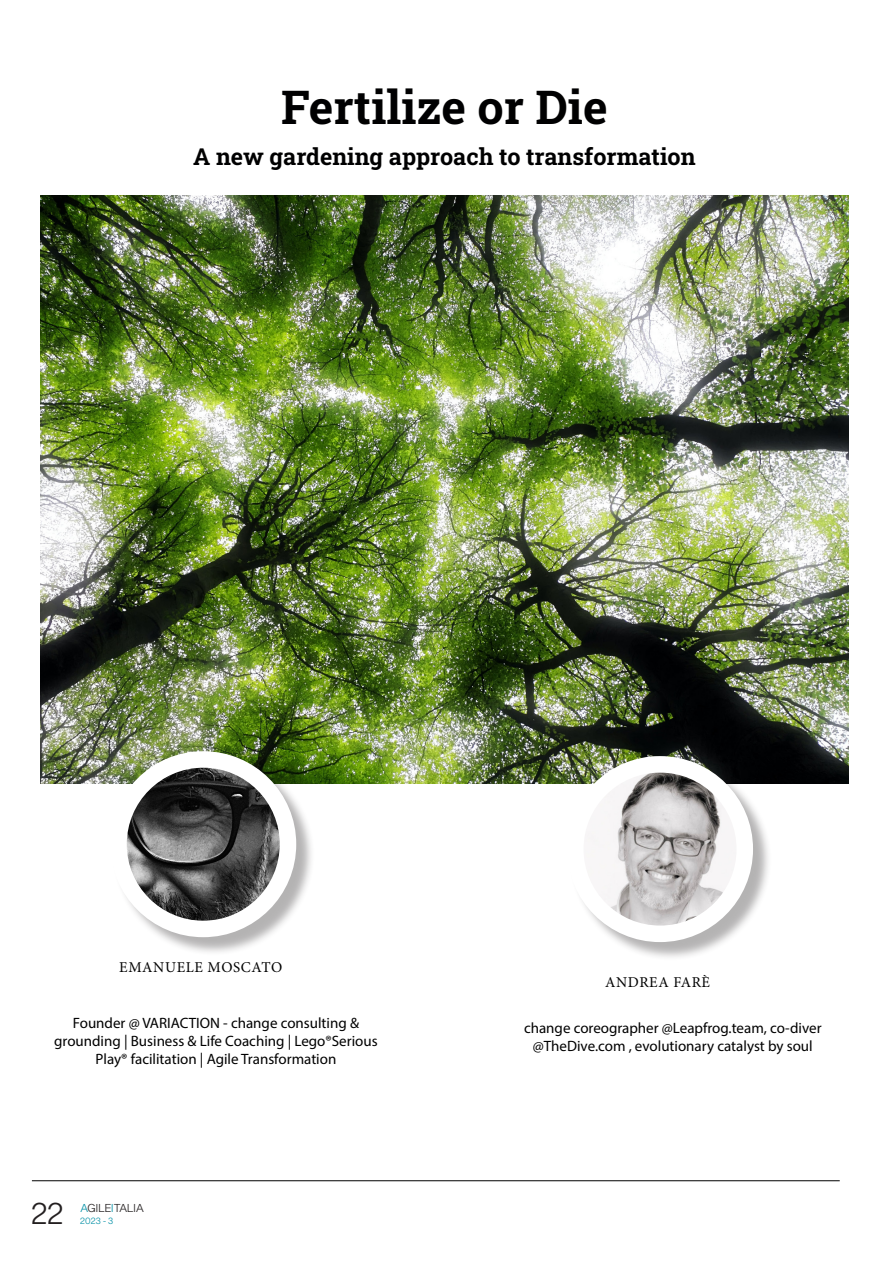
<style>
.page{position:relative;width:893px;height:1263px;background:#fff}
.page>*{position:absolute;margin:0;border:0;box-sizing:border-box;transform-origin:0 0}
.Headline_Text_-_Alig{font:46.65px "Roboto Slab";color:#000001}
.t1{font:30px "Sequel Sans Light Disp";color:#231f20}
.Headline_Text_-_Alig-2{font:23.4px "Roboto Slab";color:#000001}
.t2{font:15px/18px "Myriad Pro";color:#000;text-align:center}
.t3{font:15px "Minion Pro";letter-spacing:.04em;color:#000001}
.t4{font:11.25px "Sequel Sans Light Head";letter-spacing:.01em;color:#231f20}
.t5{font:9px "Sequel Sans Light Head";color:#008fa5}
.s1{color:#008fa5}
</style>
<div class="page">
<img style="left:40px;top:195px;width:808px;height:588px">
<div style="left:569px;top:758px;width:203px;height:203px;background:#231f20;opacity:.34"></div>
<img style="left:575px;top:764px;width:170px;height:170px;border-radius:85px">
<div style="left:567px;top:756px;width:186px;height:186px;border:16px solid #fff;border-radius:50%"></div>
<div style="left:112px;top:753px;width:203px;height:203px;background:#231f20;opacity:.34"></div>
<img style="left:118px;top:759px;width:170px;height:170px;border-radius:85px">
<div style="left:110px;top:751px;width:186px;height:186px;border:16px solid #fff;border-radius:50%"></div>
<hr style="left:32px;top:1180px;width:808px;height:1px;background:#000001">
<p class="Headline_Text_-_Alig" style="left:281px;top:75px;width:328px">Fertilize or Die</p>
<p class="Headline_Text_-_Alig-2" style="left:193px;top:140px;width:504px">A new gardening approach to transformation</p>
<p class="t3" style="left:119px;top:957px;width:165px">EMANUELE MOSCATO</p>
<p class="t2" style="left:54px;top:1014px;width:325px">Founder @ VARIACTION - change consulting &amp; grounding | Business &amp; Life Coaching | Lego®Serious<br>Play® facilitation | Agile Transformation</p>
<h2 class="t1" style="left:32px;top:1192px;width:33px">22</h2>
<p class="t4" style="left:80px;top:1199px;width:65px"><span class="s1">A</span>GILE<span class="s1">I</span>TALIA</p>
<p class="t5" style="left:80px;top:1214px;width:35px">2023 - 3</p>
<p class="t3" style="left:605px;top:972px;width:106px">ANDREA FARÈ</p>
<p class="t2" style="left:524px;top:1018px;width:299px">change coreographer @Leapfrog.team, co-diver</p>
<p class="t2" style="left:533px;top:1036px;width:281px">@TheDive.com , evolutionary catalyst by soul</p>
</div>
